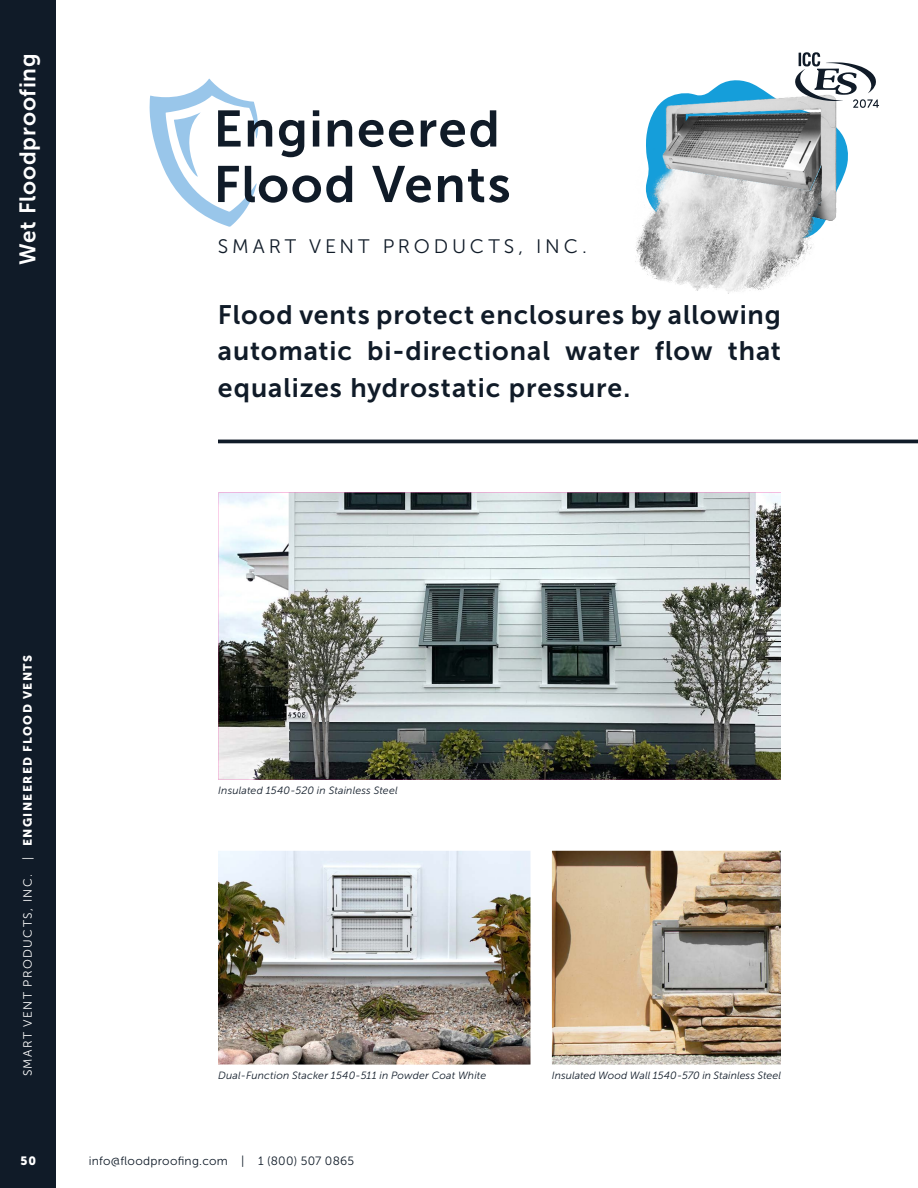
<style>
.page{position:relative;width:918px;height:1188px;background:#fff}
.page>*{position:absolute;margin:0;border:0;box-sizing:border-box;transform-origin:0 0}
.t1{font:51px "Museo Sans 700";letter-spacing:.03em;color:#101b28}
.t2{font:26.7px/36.8px "Museo Sans 700";letter-spacing:.035em;color:#101b28;text-align:justify}
.t3{font:22.5px "Museo Sans 700";letter-spacing:.03em;color:#fff}
.t4{font:19.5px "Museo Sans 300";letter-spacing:.195em;color:#101b28}
.t5{font:12px "Museo Sans 300";letter-spacing:.115em;color:#fff}
.t6{font:12px "Museo Sans 300";letter-spacing:.02em;color:#101b28}
.t7{font:12px "Museo Sans 900";color:#fff}
.t8{font:italic 10.5px "Museo Sans 300";letter-spacing:.01em;color:#101b28}
.s1{font-family:"Museo Sans 900"}
</style>
<div class="page">
<div style="left:0;top:0;width:55px;height:1188px;background:#101b28"></div>
<svg style="left:150px;top:79px;width:108px;height:148px"></svg>
<img style="left:552px;top:851px;width:229px;height:214px">
<img style="left:218px;top:851px;width:313px;height:214px">
<img style="left:218px;top:492px;width:563px;height:288px">
<hr style="left:218px;top:440px;width:700px;height:3px;background:#101b28">
<img style="left:635px;top:187px;width:177px;height:107px">
<svg style="left:646px;top:52px;width:233px;height:191px"></svg>
<p class="t3" style="left:15px;top:265px;width:213px;rotate:-90deg">Wet Floodproofing</p>
<p class="t1" style="left:213px;top:101px;width:288px">Engineered</p>
<p class="t1" style="left:213px;top:156px;width:299px">Flood Vents</p>
<p class="t4" style="left:218px;top:235px;width:370px">SMART VENT PRODUCTS, INC.</p>
<p class="t2" style="left:218px;top:296px;width:565px">Flood vents protect enclosures by allowing automatic bi-directional water flow that equalizes hydrostatic pressure.</p>
<p class="t5" style="left:21px;top:1076px;width:423px;rotate:-90deg">SMART VENT PRODUCTS, INC. | <span class="s1">ENGINEERED FLOOD VENTS</span></p>
<p class="t7" style="left:20px;top:1154px;width:17px">50</p>
<p class="t8" style="left:218px;top:785px;width:181px">Insulated 1540-520 in Stainless Steel</p>
<p class="t8" style="left:218px;top:1070px;width:269px">Dual-Function Stacker 1540-511 in Powder Coat White</p>
<p class="t8" style="left:552px;top:1070px;width:231px">Insulated Wood Wall 1540-570 in Stainless Steel</p>
<p class="t6" style="left:89px;top:1154px;width:267px">info@floodproofing.com | 1 (800) 507 0865</p>
</div>
